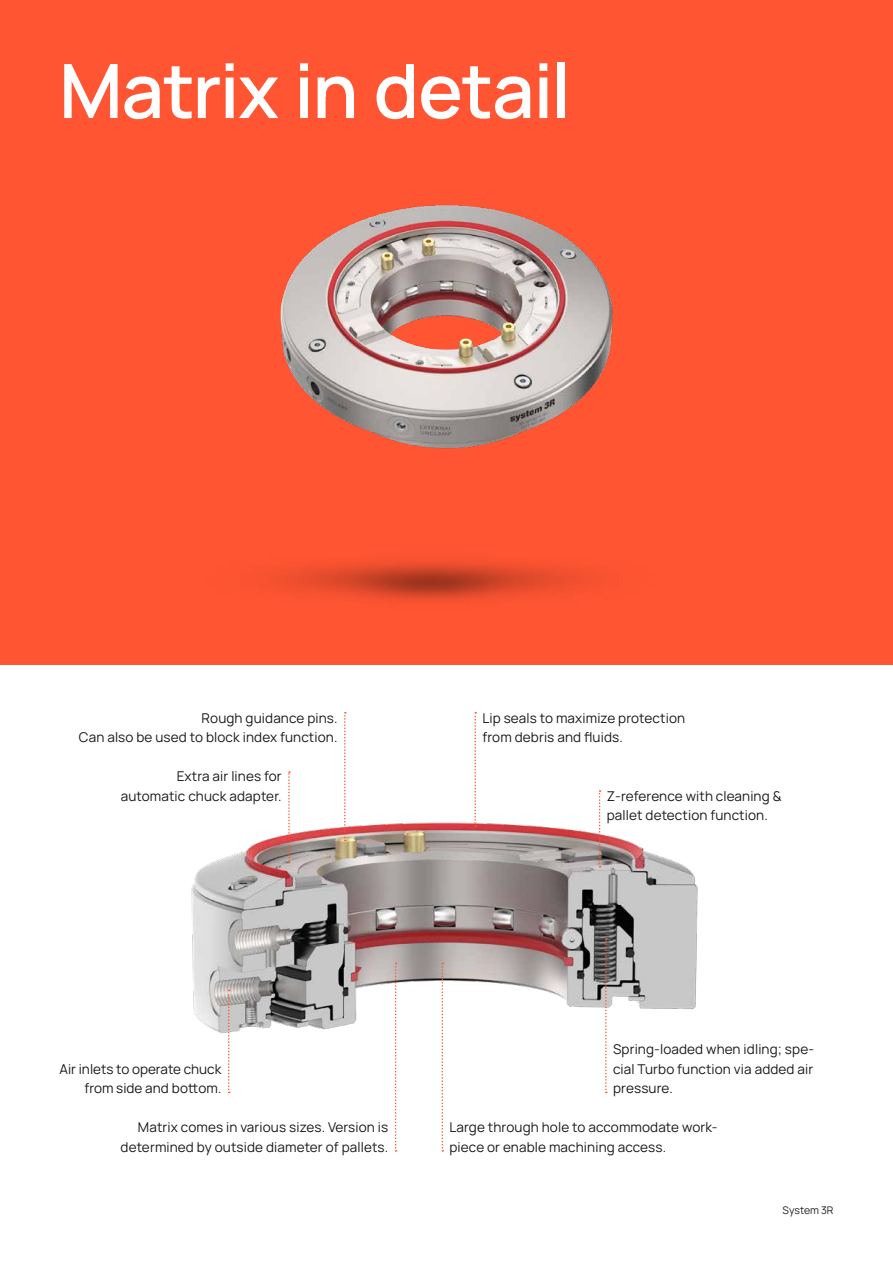
<style>
.page{position:relative;width:893px;height:1263px;background:#fff}
.page>*{position:absolute;margin:0;border:0;box-sizing:border-box;transform-origin:0 0}
.t1{font:600 75px "Manrope";letter-spacing:-.015em;color:#fff}
.t2{font:13.5px/19.5px "Manrope";letter-spacing:.01em;color:#191919;text-align:right}
.t3{font:10.5px "Manrope";letter-spacing:-.005em;color:#231f20}
</style>
<div class="page">
<div style="left:0;top:0;width:893px;height:664px;background:#ff5532"></div>
<img style="left:191px;top:771px;width:507px;height:327px">
<img style="left:0;top:560px;width:893px;height:105px">
<svg style="left:599px;top:790px;width:2px;height:77px"></svg>
<svg style="left:474px;top:712px;width:2px;height:115px"></svg>
<svg style="left:344px;top:712px;width:2px;height:129px"></svg>
<svg style="left:288px;top:771px;width:2px;height:90px"></svg>
<svg style="left:228px;top:990px;width:2px;height:103px"></svg>
<svg style="left:395px;top:963px;width:2px;height:189px"></svg>
<svg style="left:442px;top:963px;width:1px;height:189px"></svg>
<svg style="left:605px;top:938px;width:2px;height:155px"></svg>
<img style="left:280px;top:204px;width:333px;height:245px">
<h1 class="t1" style="left:59px;top:30px;width:514px">Matrix in detail</h1>
<p class="t2" style="left:79px;top:707px;width:260px">Rough guidance pins.<br>Can also be used to block index function.</p>
<p class="t2" style="left:121px;top:766px;width:162px">Extra air lines for automatic chuck adapter.</p>
<p class="t2" style="left:482px;top:707px;width:204px;text-align:left">Lip seals to maximize protection from debris and fluids.</p>
<p class="t2" style="left:607px;top:785px;width:176px;text-align:left">Z-reference with cleaning &amp; pallet detection function.</p>
<p class="t2" style="left:613px;top:1039px;width:202px;text-align:justify">Spring-loaded when idling; spe&shy;cial Turbo function via added air pressure.</p>
<p class="t2" style="left:60px;top:1058px;width:163px">Air inlets to operate chuck from side and bottom.</p>
<p class="t2" style="left:121px;top:1117px;width:269px">Matrix comes in various sizes. Version is determined by outside diameter of pallets.</p>
<p class="t2" style="left:449px;top:1117px;width:270px;text-align:left">Large through hole to accommodate work&shy;piece or enable machining access.</p>
<p class="t3" style="left:783px;top:1202px;width:52px">System 3R</p>
</div>
